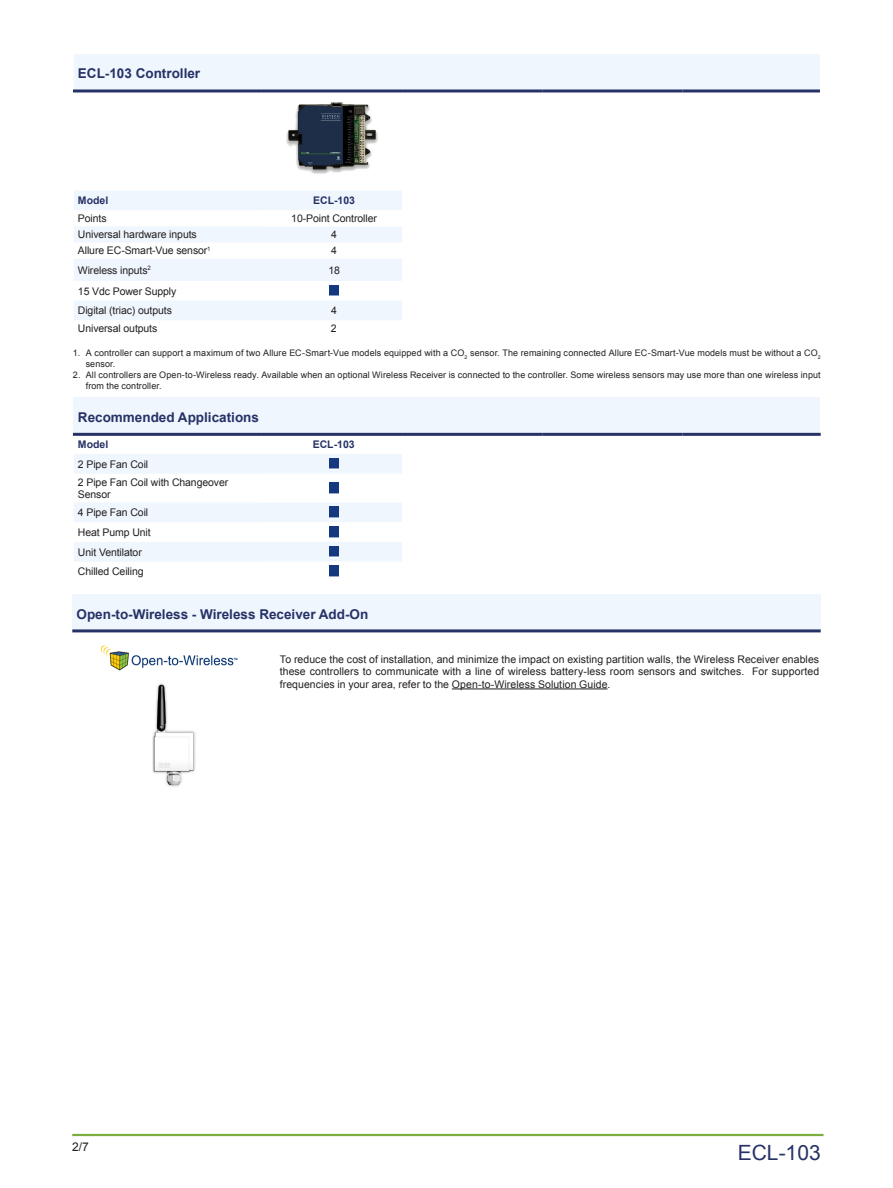
<style>
.page{position:relative;width:893px;height:1188px;background:#fff}
.page>*{position:absolute;margin:0;border:0;box-sizing:border-box;transform-origin:0 0}
.Footer_Product_Name{font:21px "Arial";color:#263266}
.Heading_1{font:700 13.5px "Arial";color:#263266}
.Page_Number_Even{font:12px "Arial";color:#231f20}
.Body_Text_Compact{font:10.5px/12.6px "Arial";letter-spacing:.005em;color:#231f20;text-align:justify}
.Body_Text_Table{font:10.5px/12.6px "Arial";letter-spacing:-.01em;color:#231f20}
.Body_Text_Table_Cent{font:10.5px "Arial";letter-spacing:-.01em;color:#231f20}
.Heading_3_Centered{font:700 10.5px "Arial";color:#263266}
.Heading_3{font:700 10.5px "Arial";color:#263266}
.t1{font:9px/10.8px "Arial";letter-spacing:.01em;color:#231f20}
</style>
<div class="page">
<hr style="left:72px;top:1134px;width:751px;height:2px;background:#7cae3e">
<svg style="left:74px;top:54px;width:746px;height:266px;fill:#eff6fe"></svg>
<svg style="left:262px;top:92px;width:558px;height:228px"></svg>
<hr style="left:73px;top:89px;width:189px;height:3px;background:#263266">
<hr style="left:262px;top:89px;width:140px;height:3px;background:#263266">
<hr style="left:402px;top:89px;width:140px;height:3px;background:#263266">
<hr style="left:542px;top:89px;width:140px;height:3px;background:#263266">
<hr style="left:682px;top:89px;width:138px;height:3px;background:#263266">
<img style="left:286px;top:102px;width:92px;height:71px">
<svg style="left:329px;top:285px;width:10px;height:11px"></svg>
<div style="left:74px;top:397px;width:746px;height:37px;background:#eff6fe"></div>
<hr style="left:73px;top:433px;width:189px;height:3px;background:#263266">
<hr style="left:262px;top:433px;width:140px;height:3px;background:#263266">
<hr style="left:402px;top:433px;width:140px;height:3px;background:#263266">
<hr style="left:542px;top:433px;width:140px;height:3px;background:#263266">
<hr style="left:682px;top:433px;width:139px;height:3px;background:#263266">
<svg style="left:74px;top:454px;width:328px;height:123px"></svg>
<img style="left:101px;top:645px;width:137px;height:26px">
<img style="left:152px;top:683px;width:44px;height:104px">
<hr style="left:452px;top:689px;width:155px;height:1px;background:#231f20">
<div style="left:72px;top:594px;width:749px;height:37px;background:#eff6fe"></div>
<hr style="left:72px;top:629px;width:749px;height:3px;background:#263266">
<p class="Heading_1" style="left:78px;top:65px;width:124px">ECL-103 Controller</p>
<p class="Heading_3" style="left:78px;top:194px;width:32px">Model</p>
<p class="Heading_3_Centered" style="left:313px;top:194px;width:44px">ECL-103</p>
<p class="Body_Text_Table" style="left:78px;top:212px;width:30px">Points</p>
<p class="Body_Text_Table_Cent" style="left:291px;top:212px;width:87px">10-Point Controller</p>
<p class="Body_Text_Table" style="left:78px;top:228px;width:120px">Universal hardware inputs</p>
<p class="Body_Text_Table_Cent" style="left:331px;top:228px;width:7px">4</p>
<p class="Body_Text_Table" style="left:78px;top:245px;width:134px">Allure EC-Smart-Vue sensor<sup>1</sup></p>
<p class="Body_Text_Table_Cent" style="left:331px;top:244px;width:7px">4</p>
<p class="Body_Text_Table" style="left:78px;top:264px;width:74px">Wireless inputs<sup>2</sup></p>
<p class="Body_Text_Table_Cent" style="left:328px;top:263px;width:13px">18</p>
<p class="Body_Text_Table" style="left:78px;top:285px;width:100px">15 Vdc Power Supply</p>
<p class="Body_Text_Table" style="left:78px;top:304px;width:95px">Digital (triac) outputs</p>
<p class="Body_Text_Table_Cent" style="left:331px;top:304px;width:7px">4</p>
<p class="Body_Text_Table" style="left:78px;top:322px;width:81px">Universal outputs</p>
<p class="Body_Text_Table_Cent" style="left:331px;top:322px;width:7px">2</p>
<p class="t1" style="left:86px;top:348px;width:736px;text-indent:-13px">1. A controller can support a maximum of two Allure EC-Smart-Vue models equipped with a CO<sub>2</sub> sensor. The remaining connected Allure EC-Smart-Vue models must be without a CO<sub>2 </sub>sensor.</p>
<p class="t1" style="left:86px;top:370px;width:736px;text-indent:-13px">2. All controllers are Open-to-Wireless ready. Available when an optional Wireless Receiver is connected to the controller. Some wireless sensors may use more than one wireless input from the controller.</p>
<p class="Heading_1" style="left:78px;top:408px;width:183px">Recommended Applications</p>
<p class="Heading_3" style="left:78px;top:437px;width:32px">Model</p>
<p class="Heading_3_Centered" style="left:313px;top:437px;width:44px">ECL-103</p>
<p class="Body_Text_Table" style="left:78px;top:458px;width:72px">2 Pipe Fan Coil</p>
<p class="Body_Text_Table" style="left:78px;top:476px;width:152px">2 Pipe Fan Coil with Changeover<br>Sensor</p>
<p class="Body_Text_Table" style="left:78px;top:506px;width:72px">4 Pipe Fan Coil</p>
<p class="Body_Text_Table" style="left:78px;top:526px;width:74px">Heat Pump Unit</p>
<p class="Body_Text_Table" style="left:78px;top:546px;width:65px">Unit Ventilator</p>
<p class="Body_Text_Table" style="left:78px;top:566px;width:67px">Chilled Ceiling</p>
<p class="Heading_1" style="left:77px;top:605px;width:293px">Open-to-Wireless - Wireless Receiver Add-On</p>
<p class="Body_Text_Compact" style="left:280px;top:653px;width:541px">To reduce the cost of installation, and minimize the impact on existing partition walls, the Wireless Receiver enables these controllers to communicate with a line of wireless battery-less room sensors and switches. For supported frequencies in your area, refer to the Open-to-Wireless Solution Guide.</p>
<p class="Page_Number_Even" style="left:72px;top:1139px;width:18px">2/7</p>
<p class="Footer_Product_Name" style="left:738px;top:1138px;width:84px">ECL-103</p>
</div>
